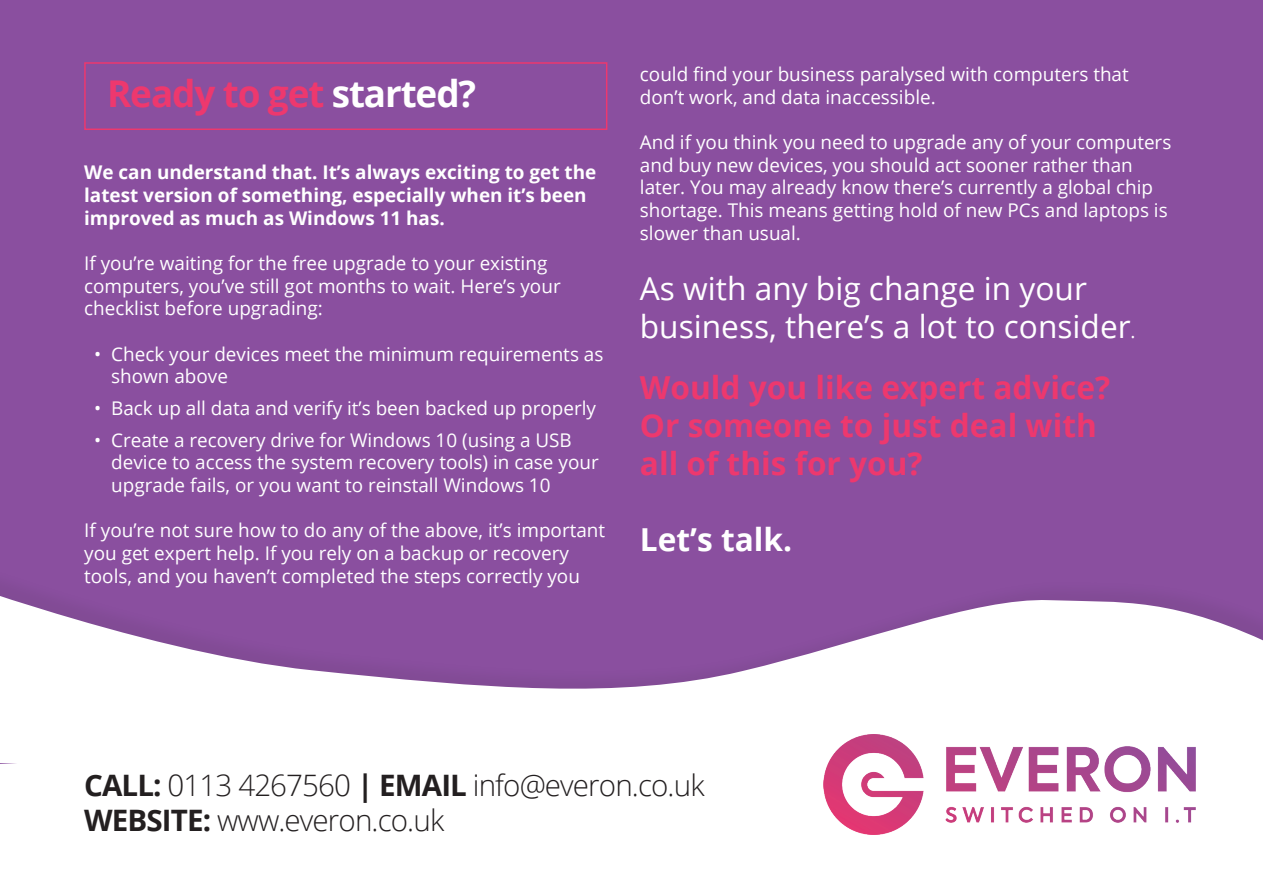
<style>
.page{position:relative;width:1263px;height:893px;background:#fff}
.page>*{position:absolute;margin:0;border:0;box-sizing:border-box;transform-origin:0 0}
.t1{font:700 36.9px "Open Sans";letter-spacing:-.03em;color:#ed386e}
.t2{font:700 31.65px/38px "Open Sans";color:#ed386e}
.t3{font:31.65px/38px "Open Sans";color:#fff}
.t4{font:700 31.65px "Open Sans";color:#fff}
.t5{font:300 29.55px/35.4px "Open Sans";letter-spacing:-.03em;color:#231f20}
.t6{font:18.9px/22.6px "Open Sans";color:#fff}
.t7{font:700 18.9px/22.6px "Open Sans";color:#fff}
.s1{color:#fff}
.s2{font-size:18.9px}
.s3{font-weight:700}
</style>
<div class="page">
<div style="left:0;top:0;width:1263px;height:764px;background:#8a4f9f"></div>
<div style="left:0;top:542px;width:1263px;height:292px;background:#8a4f9f"></div>
<svg style="left:0;top:596px;width:1263px;height:236px;fill:#fff"></svg>
<div style="left:84px;top:62px;width:523px;height:68px;border:2px solid #ed386e"></div>
<img style="left:799px;top:734px;width:420px;height:100px">
<h1 class="t1" style="left:107px;top:67px;width:371px">Ready to get <span class="s1">started?</span></h1>
<p class="t7" style="left:84px;top:161px;width:514px">We can understand that. It’s always exciting to get the latest version of something, especially when it’s been improved as much as Windows 11 has.</p>
<p class="t6" style="left:84px;top:251px;width:478px">If you’re waiting for the free upgrade to your existing computers, you’ve still got months to wait. Here’s your checklist before upgrading:</p>
<p class="t6" style="left:111px;top:342px;width:494px;text-indent:-17px">• Check your devices meet the minimum requirements as shown above</p>
<p class="t6" style="left:94px;top:396px;width:503px">• Back up all data and verify it’s been backed up properly</p>
<p class="t6" style="left:111px;top:428px;width:489px;text-indent:-17px">• Create a recovery drive for Windows 10 (using a USB device to access the system recovery tools) in case your upgrade fails, or you want to reinstall Windows 10</p>
<p class="t6" style="left:84px;top:519px;width:522px">If you’re not sure how to do any of the above, it’s important you get expert help. If you rely on a backup or recovery tools, and you haven’t completed the steps correctly you</p>
<p class="t6" style="left:640px;top:62px;width:490px">could find your business paralysed with computers that don’t work, and data inaccessible.</p>
<p class="t6" style="left:640px;top:130px;width:533px">And if you think you need to upgrade any of your computers and buy new devices, you should act sooner rather than later. You may already know there’s currently a global chip shortage. This means getting hold of new PCs and laptops is slower than usual.</p>
<h2 class="t3" style="left:640px;top:269px;width:497px">As with any big change in your business, there’s a lot to consider<span class="s2">.</span></h2>
<h2 class="t2" style="left:640px;top:368px;width:472px">Would you like expert advice?<br>Or someone to just deal with all of this for you?</h2>
<h2 class="t4" style="left:640px;top:517px;width:154px">Let’s talk.</h2>
<h3 class="t5" style="left:84px;top:767px;width:622px"><span class="s3">CALL:</span> 0113 4267560 <span class="s3">| EMAIL</span> info@everon.co.uk<br><span class="s3">WEBSITE:</span> www.everon.co.uk</h3>
</div>
